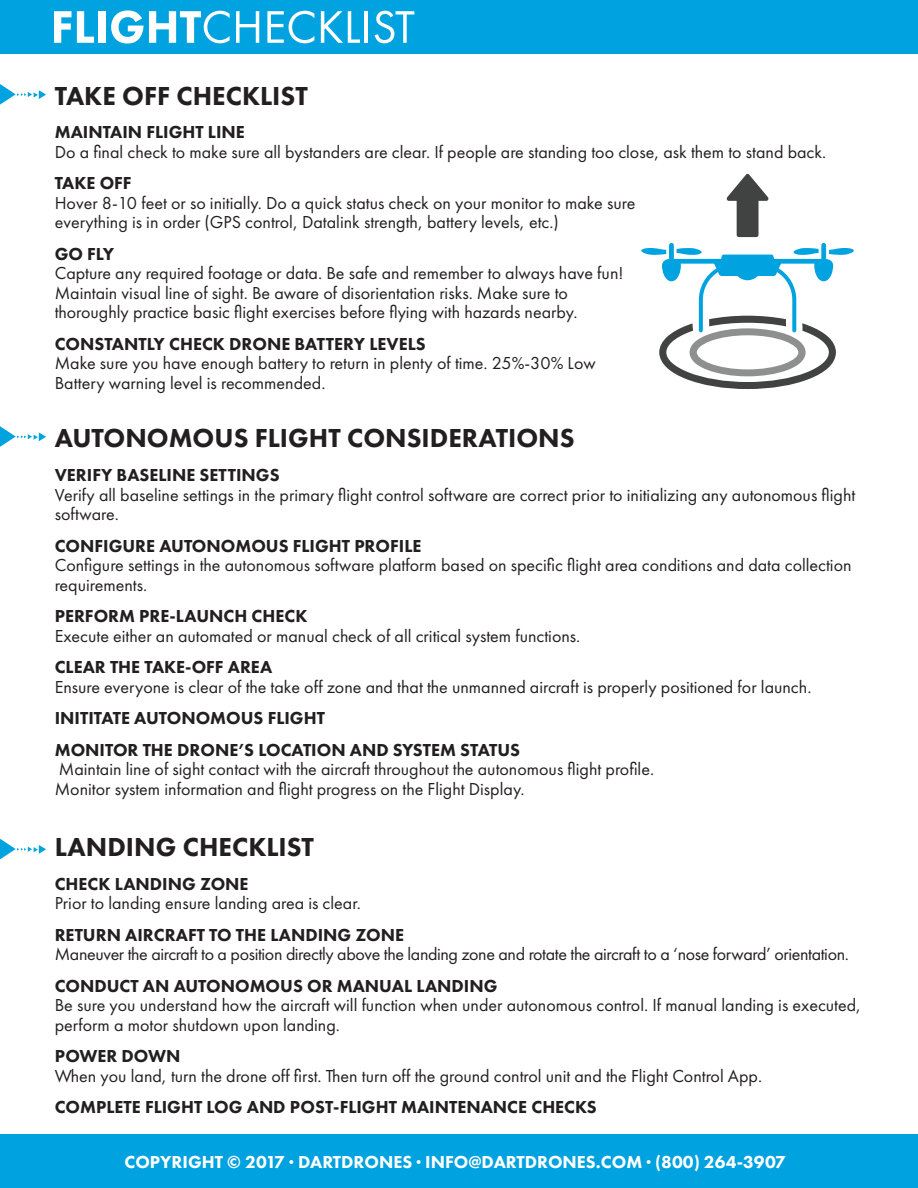
<style>
.page{position:relative;width:918px;height:1188px;background:#fff}
.page>*{position:absolute;margin:0;border:0;box-sizing:border-box;transform-origin:0 0}
.t1{font:800 27px "Futura PT";color:#231f20}
.t2{font:18px/19.5px "Futura PT";color:#231f20}
.t3{font:18px/19.5px "Futura PT";letter-spacing:-.02em;color:#231f20}
.t4{font:800 18px "Futura PT";color:#231f20}
.t5{font:800 18px "Futura PT";color:#fff}
.s1{font-weight:800}
</style>
<div class="page">
<div style="left:0;top:1134px;width:918px;height:54px;background:#00a2df"></div>
<div style="left:0;top:0;width:918px;height:54px;background:#00a2df"></div>
<svg style="left:54px;top:11px;width:40px;height:32px"></svg>
<div style="left:98px;top:11px;width:8px;height:32px;background:#fff"></div>
<svg style="left:111px;top:10px;width:32px;height:34px"></svg>
<svg style="left:149px;top:11px;width:81px;height:32px"></svg>
<svg style="left:236px;top:11px;width:23px;height:32px"></svg>
<svg style="left:267px;top:11px;width:47px;height:32px"></svg>
<svg style="left:321px;top:11px;width:39px;height:32px"></svg>
<hr style="left:365px;top:11px;width:3px;height:32px;background:#fff">
<svg style="left:375px;top:11px;width:39px;height:32px"></svg>
<svg style="left:641px;top:243px;width:213px;height:146px"></svg>
<svg style="left:726px;top:174px;width:43px;height:63px"></svg>
<svg style="left:0;top:84px;width:46px;height:21px"></svg>
<svg style="left:0;top:426px;width:46px;height:21px"></svg>
<svg style="left:0;top:839px;width:46px;height:20px"></svg>
<p class="t1" style="left:55px;top:79px;width:255px">TAKE OFF CHECKLIST</p>
<p class="t2" style="left:55px;top:122px;width:773px"><span class="s1">MAINTAIN FLIGHT LINE<br></span>Do a final check to make sure all bystanders are clear. If people are standing too close, ask them to stand back.</p>
<p class="t2" style="left:55px;top:173px;width:582px"><span class="s1">TAKE OFF<br></span>Hover 8-10 feet or so initially. Do a quick status check on your monitor to make sure everything is in order (GPS control, Datalink strength, battery levels, etc.)</p>
<p class="t4" style="left:55px;top:243px;width:61px">GO FLY</p>
<p class="t2" style="left:55px;top:263px;width:570px">Capture any required footage or data. Be safe and remember to always have fun!<br>Maintain visual line of sight. Be aware of disorientation risks. Make sure to thoroughly practice basic flight exercises before flying with hazards nearby.</p>
<p class="t2" style="left:55px;top:334px;width:543px"><span class="s1">CONSTANTLY CHECK DRONE BATTERY LEVELS<br></span>Make sure you have enough battery to return in plenty of time. 25%-30% Low<br>Battery warning level is recommended.</p>
<p class="t1" style="left:55px;top:421px;width:521px">AUTONOMOUS FLIGHT CONSIDERATIONS</p>
<p class="t2" style="left:55px;top:465px;width:802px"><span class="s1">VERIFY BASELINE SETTINGS<br></span>Verify all baseline settings in the primary flight control software are correct prior to initializing any autonomous flight software.</p>
<p class="t2" style="left:55px;top:536px;width:798px"><span class="s1">CONFIGURE AUTONOMOUS FLIGHT PROFILE<br></span>Configure settings in the autonomous software platform based on specific flight area conditions and data collection requirements.</p>
<p class="t2" style="left:55px;top:606px;width:527px"><span class="s1">PERFORM PRE-LAUNCH CHECK<br></span>Execute either an automated or manual check of all critical system functions.</p>
<p class="t2" style="left:55px;top:657px;width:758px"><span class="s1">CLEAR THE TAKE-OFF AREA<br></span>Ensure everyone is clear of the take off zone and that the unmanned aircraft is properly positioned for launch.</p>
<p class="t4" style="left:55px;top:707px;width:272px">INITITATE AUTONOMOUS FLIGHT</p>
<p class="t4" style="left:55px;top:738px;width:467px">MONITOR THE DRONE’S LOCATION AND SYSTEM STATUS</p>
<p class="t2" style="left:55px;top:759px;width:601px">Maintain line of sight contact with the aircraft throughout the autonomous flight profile.<br>Monitor system information and flight progress on the Flight Display.</p>
<p class="t1" style="left:55px;top:830px;width:261px">LANDING CHECKLIST</p>
<p class="t2" style="left:55px;top:874px;width:308px"><span class="s1">CHECK LANDING ZONE<br></span>Prior to landing ensure landing area is clear.</p>
<p class="t3" style="left:55px;top:925px;width:796px"><span class="s1">RETURN AIRCRAFT TO THE LANDING ZONE<br></span>Maneuver the aircraft to a position directly above the landing zone and rotate the aircraft to a ‘nose forward’ orientation.</p>
<p class="t2" style="left:55px;top:976px;width:808px"><span class="s1">CONDUCT AN AUTONOMOUS OR MANUAL LANDING<br></span>Be sure you understand how the aircraft will function when under autonomous control. If manual landing is executed, perform a motor shutdown upon landing.</p>
<p class="t2" style="left:55px;top:1046px;width:709px"><span class="s1">POWER DOWN<br></span>When you land, turn the drone off first. Then turn off the ground control unit and the Flight Control App.</p>
<p class="t4" style="left:55px;top:1096px;width:544px">COMPLETE FLIGHT LOG AND POST-FLIGHT MAINTENANCE CHECKS</p>
<p class="t5" style="left:124px;top:1151px;width:663px">COPYRIGHT © 2017 · DARTDRONES · INFO@DARTDRONES.COM · (800) 264-3907</p>
</div>
